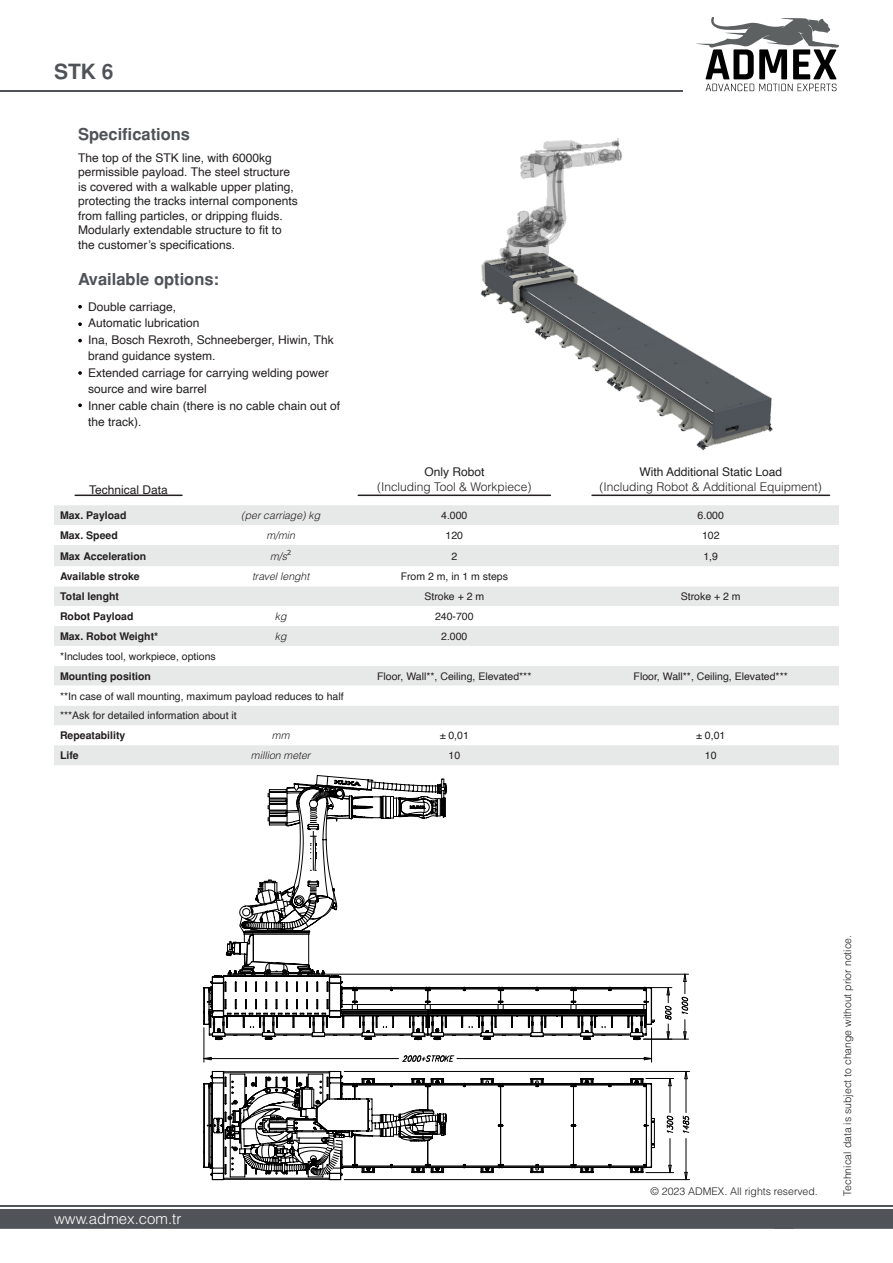
<style>
.page{position:relative;width:893px;height:1263px;background:#fff}
.page>*{position:absolute;margin:0;border:0;box-sizing:border-box;transform-origin:0 0}
.t1{font:700 21px "Helvetica Tr";color:#4f5358}
.t2{font:700 16.5px "Helvetica Tr";color:#4f5358}
.t3{font:15px "Helvetica Light Normal Tr";color:#fff}
.t4{font:12px/14.4px "Helvetica";color:#231f20}
.t5{font:12px "Helvetica Light Normal Tr";color:#231f20}
.t6{font:10.5px "Helvetica";color:#231f20}
.t7{font:700 10.5px "Helvetica Tr";color:#231f20}
.t8{font:10.5px "Helvetica Light Normal Tr";color:#231f20}
.t9{font:10.5px "Helvetica Light Italic Tr";color:#231f20}
.s1{font-family:"Averta";font-weight:300;font-size:12px}
</style>
<div class="page">
<svg style="left:0;top:1205px;width:893px;height:24px;background:#5f6366"></svg>
<hr style="left:0;top:90px;width:683px;height:1px;background:#505458">
<svg style="left:696px;top:17px;width:143px;height:74px"></svg>
<img style="left:480px;top:138px;width:293px;height:313px">
<hr style="left:358px;top:494px;width:192px;height:2px;background:#231f20">
<hr style="left:592px;top:494px;width:237px;height:2px;background:#231f20">
<hr style="left:75px;top:494px;width:107px;height:2px;background:#231f20">
<div style="left:54px;top:505px;width:785px;height:20px;background:#e7e8e8"></div>
<svg style="left:54px;top:545px;width:785px;height:180px;fill:#e7e8e8"></svg>
<div style="left:54px;top:745px;width:785px;height:20px;background:#e7e8e8"></div>
<svg style="left:681px;top:973px;width:7px;height:66px"></svg>
<hr style="left:326px;top:974px;width:362px;height:1px;background:#000">
<hr style="left:643px;top:1039px;width:45px;height:1px;background:#000">
<svg style="left:402px;top:1055px;width:52px;height:7px"></svg>
<svg style="left:644px;top:1057px;width:7px;height:3px"></svg>
<svg style="left:203px;top:1057px;width:9px;height:3px"></svg>
<hr style="left:457px;top:1058px;width:194px;height:1px;background:#000">
<hr style="left:204px;top:1058px;width:195px;height:1px;background:#000">
<hr style="left:651px;top:1028px;width:1px;height:34px;background:#000">
<hr style="left:204px;top:1028px;width:1px;height:34px;background:#000">
<svg style="left:682px;top:1116px;width:7px;height:17px"></svg>
<svg style="left:684px;top:1172px;width:4px;height:7px"></svg>
<svg style="left:684px;top:1072px;width:4px;height:7px"></svg>
<hr style="left:686px;top:1138px;width:1px;height:41px;background:#000">
<hr style="left:686px;top:1071px;width:1px;height:41px;background:#000">
<hr style="left:344px;top:1179px;width:346px;height:1px;background:#000">
<hr style="left:344px;top:1071px;width:346px;height:1px;background:#000">
<svg style="left:203px;top:1071px;width:471px;height:110px"></svg>
<svg style="left:203px;top:775px;width:469px;height:265px"></svg>
<svg style="left:78px;top:305px;width:4px;height:4px"></svg>
<svg style="left:78px;top:322px;width:4px;height:4px"></svg>
<svg style="left:78px;top:371px;width:4px;height:4px"></svg>
<svg style="left:78px;top:339px;width:4px;height:3px"></svg>
<svg style="left:78px;top:403px;width:4px;height:4px"></svg>
<p class="t1" style="left:54px;top:59px;width:61px">STK 6</p>
<p class="t2" style="left:78px;top:124px;width:113px">Specifications</p>
<p class="t4" style="left:78px;top:151px;width:221px">The top of the STK line, with 6000kg permissible payload. The steel structure is covered with a walkable upper plating, protecting the tracks internal components from falling particles, or dripping fluids.<br>Modularly extendable structure to fit to the customer’s specifications.</p>
<p class="t2" style="left:78px;top:270px;width:142px">Available options:</p>
<p class="t4" style="left:88px;top:300px;width:90px">Double carriage,</p>
<p class="t4" style="left:88px;top:316px;width:113px">Automatic lubrication</p>
<p class="t4" style="left:88px;top:332px;width:247px;line-height:16.5px">Ina, Bosch Rexroth, Schneeberger, Hiwin, Thk brand guidance system.</p>
<p class="t4" style="left:88px;top:365px;width:242px;line-height:16.5px">Extended carriage for carrying welding power source and wire barrel</p>
<p class="t4" style="left:88px;top:398px;width:254px;line-height:16.5px">Inner cable chain (there is no cable chain out of the track).</p>
<p class="t4" style="left:424px;top:465px;width:62px">Only Robot</p>
<p class="t5" style="left:377px;top:479px;width:156px">(Including Tool &amp; Workpiece)</p>
<p class="t4" style="left:639px;top:465px;width:144px">With Additional Static Load</p>
<p class="t4" style="left:89px;top:483px;width:80px">Technical Data</p>
<p class="t5" style="left:600px;top:479px;width:224px">(Including Robot &amp; Additional Equipment)</p>
<p class="t7" style="left:60px;top:509px;width:68px">Max. Payload</p>
<p class="t9" style="left:241px;top:509px;width:80px">(per carriage) kg</p>
<p class="t6" style="left:441px;top:507px;width:28px">4.000</p>
<p class="t6" style="left:698px;top:507px;width:28px">6.000</p>
<p class="t7" style="left:60px;top:529px;width:59px">Max. Speed</p>
<p class="t9" style="left:266px;top:528px;width:30px">m/min</p>
<p class="t6" style="left:446px;top:527px;width:19px">120</p>
<p class="t6" style="left:702px;top:527px;width:19px">102</p>
<p class="t7" style="left:60px;top:549px;width:88px">Max Acceleration</p>
<p class="t9" style="left:270px;top:550px;width:22px">m/s<span class="s1">²</span></p>
<p class="t6" style="left:451px;top:548px;width:7px">2</p>
<p class="t6" style="left:703px;top:548px;width:16px">1,9</p>
<p class="t7" style="left:60px;top:570px;width:81px">Available stroke</p>
<p class="t9" style="left:252px;top:570px;width:59px">travel lenght</p>
<p class="t6" style="left:401px;top:568px;width:109px">From 2 m, in 1 m steps</p>
<p class="t7" style="left:60px;top:590px;width:61px">Total lenght</p>
<p class="t6" style="left:424px;top:588px;width:61px">Stroke + 2 m</p>
<p class="t6" style="left:681px;top:588px;width:61px">Stroke + 2 m</p>
<p class="t7" style="left:60px;top:610px;width:75px">Robot Payload</p>
<p class="t9" style="left:275px;top:610px;width:13px">kg</p>
<p class="t6" style="left:435px;top:608px;width:40px">240-700</p>
<p class="t7" style="left:60px;top:630px;width:100px">Max. Robot Weight*</p>
<p class="t9" style="left:275px;top:629px;width:13px">kg</p>
<p class="t6" style="left:441px;top:628px;width:28px">2.000</p>
<p class="t6" style="left:60px;top:648px;width:157px">*Includes tool, workpiece, options</p>
<p class="t7" style="left:60px;top:669px;width:92px">Mounting position</p>
<p class="t6" style="left:377px;top:668px;width:156px">Floor, Wall**, Ceiling, Elevated***</p>
<p class="t6" style="left:634px;top:668px;width:156px">Floor, Wall**, Ceiling, Elevated***</p>
<p class="t6" style="left:60px;top:688px;width:285px">**In case of wall mounting, maximum payload reduces to half</p>
<p class="t6" style="left:60px;top:708px;width:178px">***Ask for detailed information about it</p>
<p class="t7" style="left:60px;top:729px;width:67px">Repeatability</p>
<p class="t9" style="left:272px;top:729px;width:19px">mm</p>
<p class="t6" style="left:440px;top:727px;width:31px">± 0,01</p>
<p class="t6" style="left:696px;top:727px;width:31px">± 0,01</p>
<p class="t7" style="left:60px;top:749px;width:20px">Life</p>
<p class="t9" style="left:251px;top:749px;width:61px">million meter</p>
<p class="t6" style="left:448px;top:747px;width:13px">10</p>
<p class="t6" style="left:705px;top:747px;width:13px">10</p>
<p class="t3" style="left:54px;top:1209px;width:129px">www.admex.com.tr</p>
<p class="t8" style="left:651px;top:1185px;width:169px">© 2023 ADMEX. All rights reserved.</p>
<p class="t8" style="left:841px;top:1195px;width:262px;rotate:-90deg">Technical data is subject to change without prior notice.</p>
</div>
